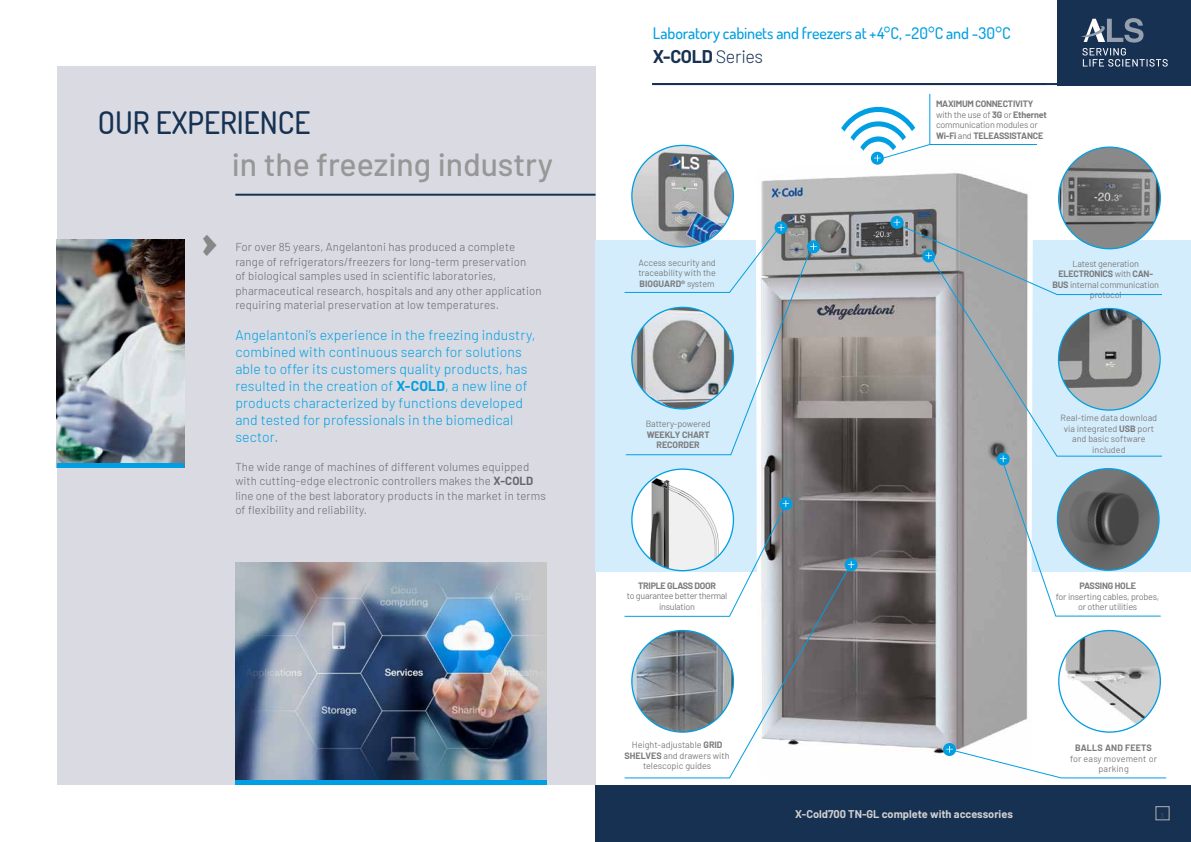
<style>
.page{position:relative;width:1191px;height:842px;background:#fff}
.page>*{position:absolute;margin:0;border:0;box-sizing:border-box;transform-origin:0 0}
.t1{font:40px "Mini Pics Directional AA";color:#878787}
.t2{font:500 32px "Barlow";color:#989797}
.t3{font:500 31px "Dosis";color:#173152}
.t4{font:700 18px "Barlow";color:#173152}
.t5{font:500 16px "Dosis";letter-spacing:-.01em;color:#009fe3}
.t6{font:300 14px/17px "Barlow";letter-spacing:.01em;color:#009fe3}
.t7{font:300 11.5px/14.5px "Barlow";letter-spacing:.01em;color:#65696b}
.t8{font:700 11px "Barlow";color:#d0d0d0}
.t9{font:9px/10.5px "Barlow";letter-spacing:-.005em;color:#7c7b7b;text-align:center}
.t10{font:700 9px/10.5px "Barlow";letter-spacing:-.02em;color:#7c7b7b}
.t11{font:9px/10.5px "Barlow";letter-spacing:-.03em;color:#7c7b7b;text-align:center}
.t12{font:9px/10.5px "Barlow";letter-spacing:.02em;color:#7c7b7b;text-align:center}
.t13{font:700 9px "Barlow";letter-spacing:.02em;color:#7c7b7b}
.t14{font:300 7px "Barlow";color:#646363}
.s1{font-weight:700}
.s2{font-weight:300}
.s3{font-weight:400}
</style>
<div class="page">
<div style="left:57px;top:67px;width:538px;height:718px;background:#dadbe2"></div>
<div style="left:595px;top:240px;width:596px;height:332px;background:#d4edfc"></div>
<img style="left:756px;top:173px;width:272px;height:581px">
<img style="left:235px;top:562px;width:311px;height:219px">
<hr style="left:235px;top:194px;width:360px;height:2px;background:#173152">
<img style="left:57px;top:239px;width:127px;height:224px">
<img style="left:1058px;top:147px;width:102px;height:102px;border-radius:51px">
<img style="left:632px;top:469px;width:101px;height:102px;border-radius:51px">
<svg style="left:779px;top:497px;width:13px;height:13px"></svg>
<svg style="left:943px;top:743px;width:13px;height:13px"></svg>
<svg style="left:890px;top:216px;width:13px;height:13px"></svg>
<img style="left:632px;top:145px;width:101px;height:102px;border-radius:51px">
<img style="left:1058px;top:630px;width:102px;height:102px;border-radius:51px">
<svg style="left:774px;top:221px;width:13px;height:13px"></svg>
<div style="left:57px;top:463px;width:127px;height:5px;background:#009fe3"></div>
<div style="left:1057px;top:0;width:134px;height:85px;background:#173152"></div>
<hr style="left:652px;top:83px;width:410px;height:2px;background:#173152">
<hr style="left:235px;top:781px;width:311px;height:4px;background:#009fe3">
<svg style="left:631px;top:500px;width:158px;height:68px"></svg>
<svg style="left:624px;top:568px;width:225px;height:211px"></svg>
<svg style="left:946px;top:746px;width:221px;height:33px"></svg>
<svg style="left:893px;top:219px;width:264px;height:77px"></svg>
<svg style="left:929px;top:255px;width:233px;height:202px"></svg>
<svg style="left:871px;top:152px;width:13px;height:13px"></svg>
<svg style="left:841px;top:107px;width:196px;height:55px"></svg>
<hr style="left:929px;top:94px;width:1px;height:50px;background:#009fe3">
<svg style="left:807px;top:240px;width:13px;height:13px"></svg>
<svg style="left:624px;top:224px;width:192px;height:232px"></svg>
<div style="left:595px;top:785px;width:596px;height:57px;background:#173152"></div>
<svg style="left:844px;top:558px;width:13px;height:13px"></svg>
<svg style="left:848px;top:561px;width:6px;height:7px"></svg>
<img style="left:986px;top:436px;width:25px;height:28px">
<svg style="left:996px;top:453px;width:13px;height:13px"></svg>
<svg style="left:1000px;top:455px;width:161px;height:162px"></svg>
<div style="left:1155px;top:806px;width:14px;height:14px;border:1px solid #b3b2b2"></div>
<svg style="left:1081px;top:18px;width:86px;height:49px"></svg>
<h3 class="t3" style="left:98px;top:102px;width:214px">OUR EXPERIENCE</h3>
<h2 class="t2" style="left:232px;top:144px;width:323px">in the freezing industry</h2>
<h1 class="t1" style="left:199px;top:229px;width:23px">c</h1>
<p class="t7" style="left:235px;top:239px;width:308px">For over 85 years, Angelantoni has produced a complete range of refrigerators/freezers for long-term preservation<br>of biological samples used in scientific laboratories, pharmaceutical research, hospitals and any other application requiring material preservation at low temperatures.</p>
<p class="t6" style="left:235px;top:326px;width:302px">Angelantoni’s experience in the freezing industry, combined with continuous search for solutions able to offer its customers quality products, has resulted in the creation of <span class="s1">X-COLD</span>, a new line of products characterized by functions developed and tested for professionals in the biomedical sector.</p>
<p class="t7" style="left:235px;top:459px;width:312px">The wide range of machines of different volumes equipped with cutting-edge electronic controllers makes the <span class="s1">X-COLD </span>line one of the best laboratory products in the market in terms of flexibility and reliability.</p>
<h3 class="t5" style="left:653px;top:23px;width:359px">Laboratory cabinets and freezers at +4°C, -20°C and -30°C</h3>
<h3 class="t4" style="left:653px;top:45px;width:112px">X-COLD <span class="s2">Series</span></h3>
<p class="t10" style="left:936px;top:98px;width:112px">MAXIMUM CONNECTIVITY <span class="s3">with the use of</span> 3G <span class="s3">or</span> Ethernet <span class="s3">communication modules or<br></span>Wi-Fi <span class="s3">and</span> TELEASSISTANCE</p>
<p class="t9" style="left:638px;top:257px;width:79px;text-align:justify">Access security and traceability with the <span class="s1">BIOGUARD®</span> system</p>
<p class="t9" style="left:1052px;top:258px;width:108px">Latest generation<br><span class="s1">ELECTRONICS</span> with <span class="s1">CAN-<br>BUS</span> internal communication protocol</p>
<p class="t9" style="left:645px;top:418px;width:66px">Battery-powered</p>
<p class="t10" style="left:646px;top:429px;width:64px;text-align:center">WEEKLY CHART<br>RECORDER</p>
<p class="t9" style="left:1060px;top:412px;width:98px">Real-time data download via integrated <span class="s1">USB</span> port and basic software included</p>
<p class="t10" style="left:638px;top:580px;width:79px">TRIPLE GLASS DOOR</p>
<p class="t11" style="left:627px;top:590px;width:102px">to guarantee better thermal insulation</p>
<p class="t10" style="left:1079px;top:580px;width:58px">PASSING HOLE</p>
<p class="t9" style="left:1056px;top:591px;width:105px">for inserting cables, probes, or other utilities</p>
<p class="t9" style="left:624px;top:739px;width:107px">Height-adjustable <span class="s1">GRID<br>SHELVES</span> and drawers with telescopic guides</p>
<p class="t13" style="left:1075px;top:742px;width:78px">BALLS AND FEETS</p>
<p class="t12" style="left:1070px;top:753px;width:88px">for easy movement or parking</p>
<p class="t8" style="left:795px;top:807px;width:219px">X-Cold700 TN-GL complete with accessories</p>
<p class="t14" style="left:1160px;top:810px;width:5px">3</p>
<p class="t14" style="left:1160px;top:808px;width:5px">3</p>
</div>
